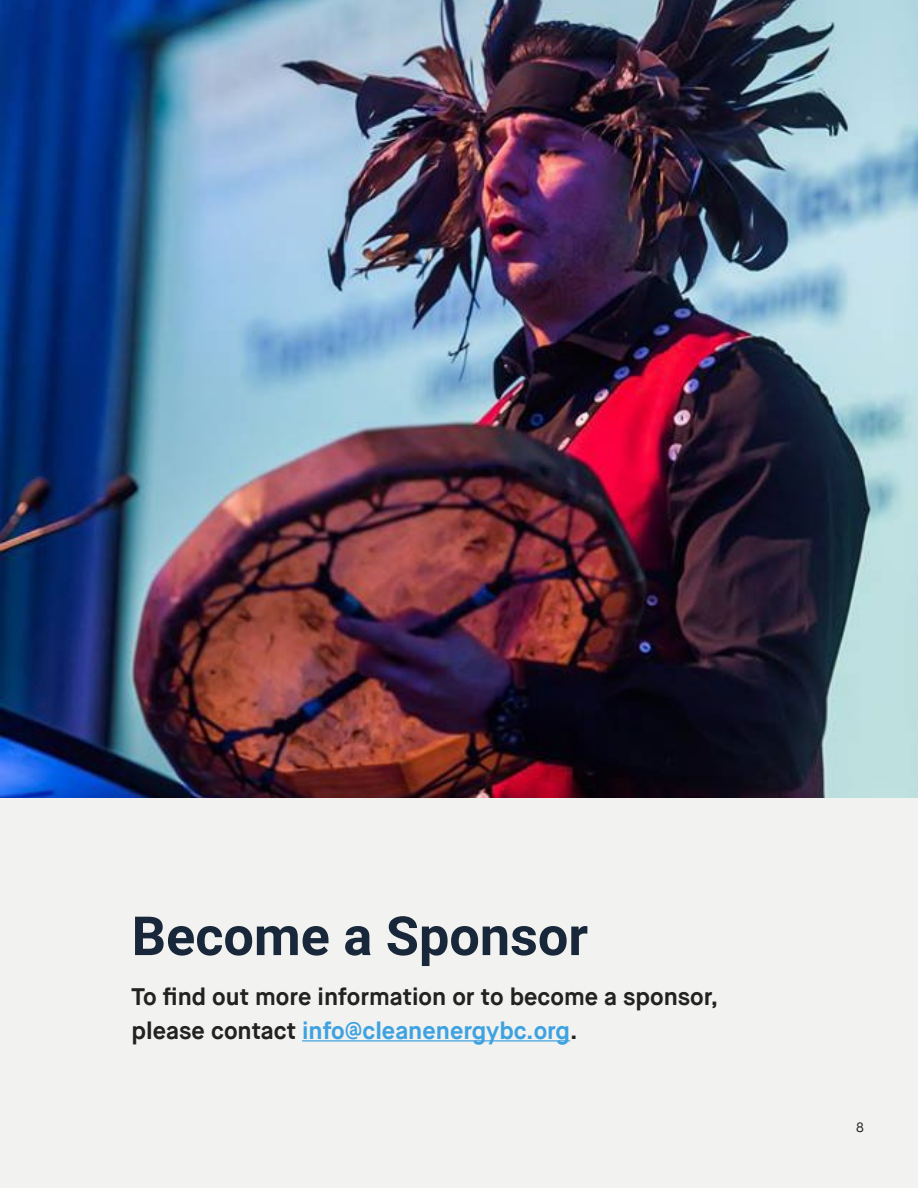
<style>
.page{position:relative;width:918px;height:1188px;background:#fff}
.page>*{position:absolute;margin:0;border:0;box-sizing:border-box;transform-origin:0 0}
.t1{font:700 54px "Roboto";color:#182739}
.t2{font:700 24px/34.5px "Maison Neue";color:#222}
.t3{font:13.5px "Maison Neue";color:#222}
.s1{color:#3ea2e0}
</style>
<div class="page">
<div style="left:0;top:796px;width:918px;height:392px;background:#f2f2f0"></div>
<hr style="left:302px;top:1040px;width:268px;height:1px;background:#3ea2e0">
<img style="left:0;top:0;width:918px;height:798px">
<h1 class="t1" style="left:132px;top:898px;width:458px">Become a Sponsor</h1>
<p class="t2" style="left:132px;top:979px;width:588px">To find out more information or to become a sponsor, please contact <span class="s1">info@cleanenergybc.org</span>.</p>
<p class="t3" style="left:856px;top:1119px;width:9px">8</p>
</div>
